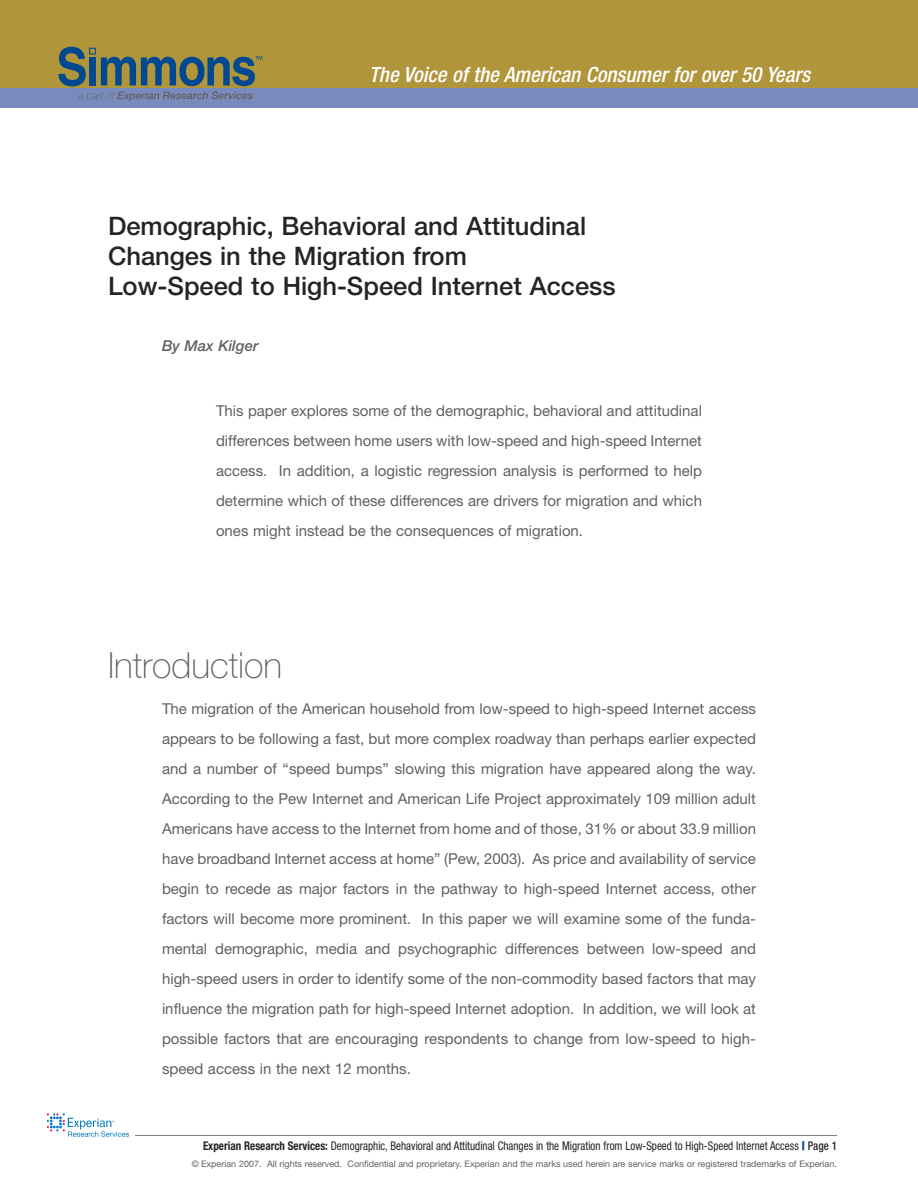
<style>
.page{position:relative;width:918px;height:1188px;background:#fff}
.page>*{position:absolute;margin:0;border:0;box-sizing:border-box;transform-origin:0 0}
.t1{font:100 36px "Helvetica Neue";color:#5f6062}
.t2{font:500 25.5px/30px "Helvetica Neue";color:#262324}
.t3{font:italic 500 condensed 21px "Helvetica Neue";color:#fff}
.t4{font:15px/30px "Helvetica Neue";color:#5f6062;text-align:justify}
.t5{font:italic 500 15px "Helvetica Neue";color:#5f6062}
.t6{font:condensed 12px "Helvetica Neue";color:#262324;scale:.92 1}
.t7{font:9px "Helvetica Neue";color:#5f6062}
.s1{font-weight:700}
.s2{font-weight:900;font-stretch:expanded;color:#004990}
.s3{font-weight:500}
</style>
<div class="page">
<div style="left:0;top:27px;width:918px;height:81px;background:#788bbc"></div>
<hr style="left:135px;top:1135px;width:702px;height:1px;background:#7e8082">
<svg style="left:47px;top:1113px;width:82px;height:24px"></svg>
<div style="left:0;top:0;width:918px;height:88px;background:#b1953a"></div>
<svg style="left:58px;top:47px;width:204px;height:54px"></svg>
<h3 class="t3" style="left:369px;top:67px;width:446px">The Voice of the American Consumer for over 50 Years</h3>
<h2 class="t2" style="left:108px;top:213px;width:509px">Demographic, Behavioral and Attitudinal<br>Changes in the Migration from<br>Low-Speed to High-Speed Internet Access</h2>
<p class="t5" style="left:162px;top:340px;width:98px">By Max Kilger</p>
<p class="t4" style="left:216px;top:397px;width:488px">This paper explores some of the demographic, behavioral and attitudinal differences between home users with low-speed and high-speed Internet access. In addition, a logistic regression analysis is performed to help determine which of these differences are drivers for migration and which ones might instead be the consequences of migration.</p>
<h1 class="t1" style="left:108px;top:652px;width:176px">Introduction</h1>
<p class="t4" style="left:162px;top:695px;width:596px">The migration of the American household from low-speed to high-speed Internet access appears to be following a fast, but more complex roadway than perhaps earlier expected and a number of “speed bumps” slowing this migration have appeared along the way.<br>According to the Pew Internet and American Life Project approximately 109 million adult Americans have access to the Internet from home and of those, 31% or about 33.9 million have broadband Internet access at home” (Pew, 2003). As price and availability of service begin to recede as major factors in the pathway to high-speed Internet access, other factors will become more prominent. In this paper we will examine some of the funda&shy;mental demographic, media and psychographic differences between low-speed and high-speed users in order to identify some of the non-commodity based factors that may influence the migration path for high-speed Internet adoption. In addition, we will look at possible factors that are encouraging respondents to change from low-speed to high&shy;speed access in the next 12 months.</p>
<p class="t6" style="left:203px;top:1141px;width:691px"><span class="s1">Experian Research Services:</span> Demographic, Behavioral and Attitudinal Changes in the Migration from Low-Speed to High-Speed Internet Access <span class="s2">|</span> <span class="s3">Page 1</span></p>
<p class="t7" style="left:192px;top:1160px;width:647px">© Experian 2007. All rights reserved. Confidential and proprietary. Experian and the marks used herein are service marks or registered trademarks of Experian.</p>
</div>
